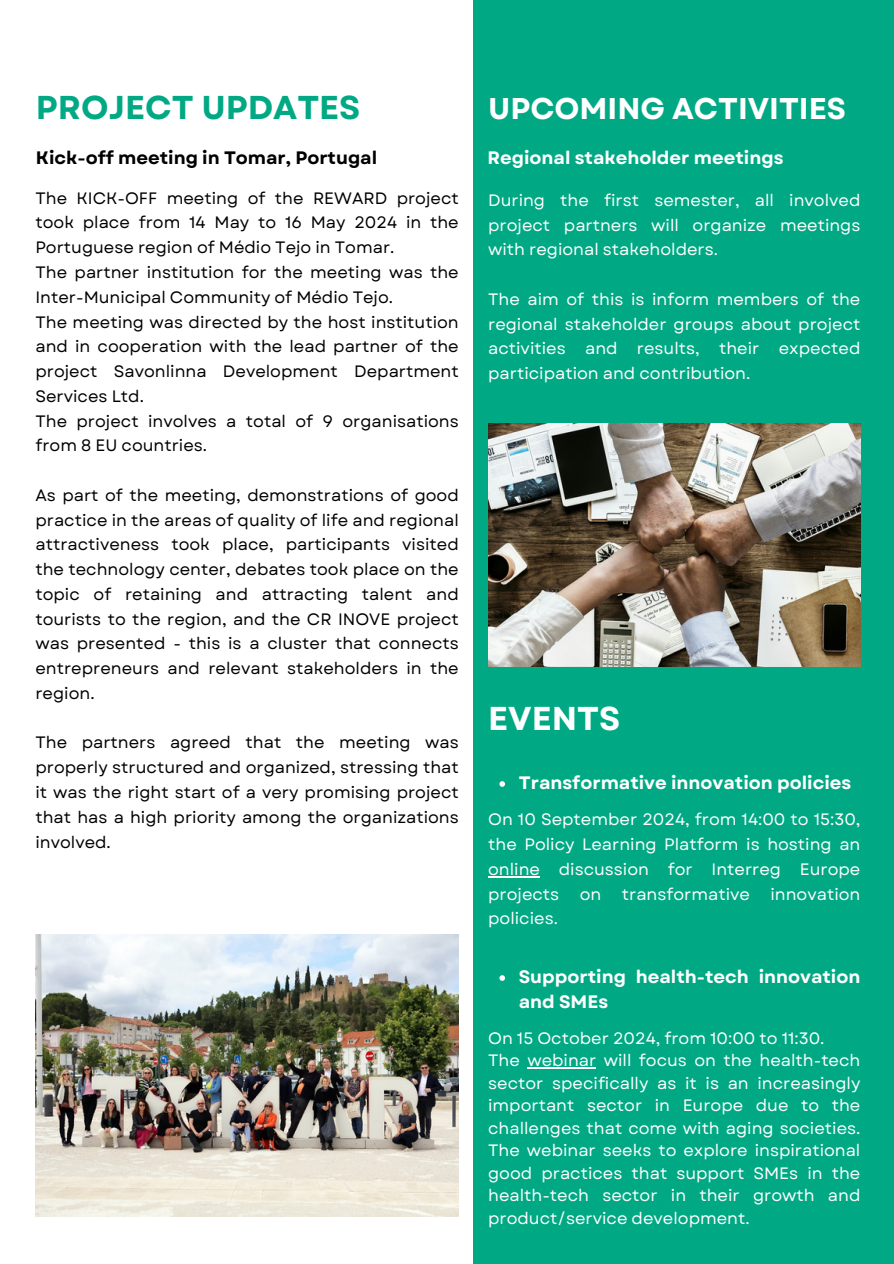
<style>
.page{position:relative;width:894px;height:1264px;background:#fff}
.page>*{position:absolute;margin:0;border:0;box-sizing:border-box;transform-origin:0 0}
.t1{font:700 33px "Garet";color:#00a984}
.t2{font:700 33px "Garet";color:#fefefe}
.t3{font:700 30px "Garet";color:#fff}
.t4{font:700 18px/24.8px "Garet";color:#fefefe}
.t5{font:700 18px "Garet";color:#000}
.t6{font:16.5px/24.8px "Garet";color:#000;text-align:justify}
.t7{font:16.5px/24.8px "Garet";color:#fefefe;text-align:justify}
</style>
<div class="page">
<div style="left:473px;top:0;width:420px;height:1263px;background:#00a984"></div>
<img style="left:35px;top:934px;width:423px;height:282px">
<img style="left:488px;top:423px;width:372px;height:243px">
<svg style="left:499px;top:781px;width:6px;height:5px"></svg>
<hr style="left:488px;top:876px;width:52px;height:1px;background:#fefefe">
<svg style="left:499px;top:975px;width:6px;height:5px"></svg>
<hr style="left:527px;top:1067px;width:69px;height:1px;background:#fefefe">
<p class="t1" style="left:36px;top:83px;width:326px">PROJECT UPDATES</p>
<p class="t5" style="left:36px;top:145px;width:343px">Kick-off meeting in Tomar, Portugal</p>
<p class="t6" style="left:35px;top:186px;width:425px">The KICK-OFF meeting of the REWARD project took place from 14 May to 16 May 2024 in the Portuguese region of Médio Tejo in Tomar.</p>
<p class="t6" style="left:35px;top:260px;width:425px">The partner institution for the meeting was the<br>Inter-Municipal Community of Médio Tejo.</p>
<p class="t6" style="left:35px;top:309px;width:425px">The meeting was directed by the host institution and in cooperation with the lead partner of the project Savonlinna Development Department Services Ltd.</p>
<p class="t6" style="left:35px;top:408px;width:425px">The project involves a total of 9 organisations from 8 EU countries.</p>
<p class="t6" style="left:35px;top:483px;width:425px">As part of the meeting, demonstrations of good practice in the areas of quality of life and regional attractiveness took place, participants visited the technology center, debates took place on the topic of retaining and attracting talent and tourists to the region, and the CR INOVE project was presented - this is a cluster that connects entrepreneurs and relevant stakeholders in the region.</p>
<h1 class="t6" style="left:35px;top:730px;width:425px">The partners agreed that the meeting was properly structured and organized, stressing that it was the right start of a very promising project that has a high priority among the organizations involved.</h1>
<h2 class="t3" style="left:488px;top:87px;width:359px">UPCOMING ACTIVITIES</h2>
<p class="t4" style="left:487px;top:145px;width:297px">Regional stakeholder meetings</p>
<p class="t7" style="left:488px;top:188px;width:373px">During the first semester, all involved project partners will organize meetings with regional stakeholders.</p>
<p class="t7" style="left:488px;top:287px;width:373px">The aim of this is inform members of the regional stakeholder groups about project activities and results, their expected participation and contribution.</p>
<h1 class="t2" style="left:488px;top:694px;width:133px">EVENTS</h1>
<p class="t4" style="left:518px;top:770px;width:334px">Transformative innovation policies</p>
<p class="t7" style="left:488px;top:807px;width:373px">On 10 September 2024, from 14:00 to 15:30, the Policy Learning Platform is hosting an online discussion for Interreg Europe projects on transformative innovation policies.</p>
<p class="t4" style="left:518px;top:964px;width:343px">Supporting health-tech innovation and SMEs</p>
<p class="t7" style="left:488px;top:1025px;width:338px">On 15 October 2024, from 10:00 to 11:30.</p>
<p class="t7" style="left:488px;top:1049px;width:373px;line-height:22.5px">The webinar will focus on the health-tech sector specifically as it is an increasingly important sector in Europe due to the challenges that come with aging societies.<br>The webinar seeks to explore inspirational good practices that support SMEs in the health-tech sector in their growth and product/service development.</p>
</div>
